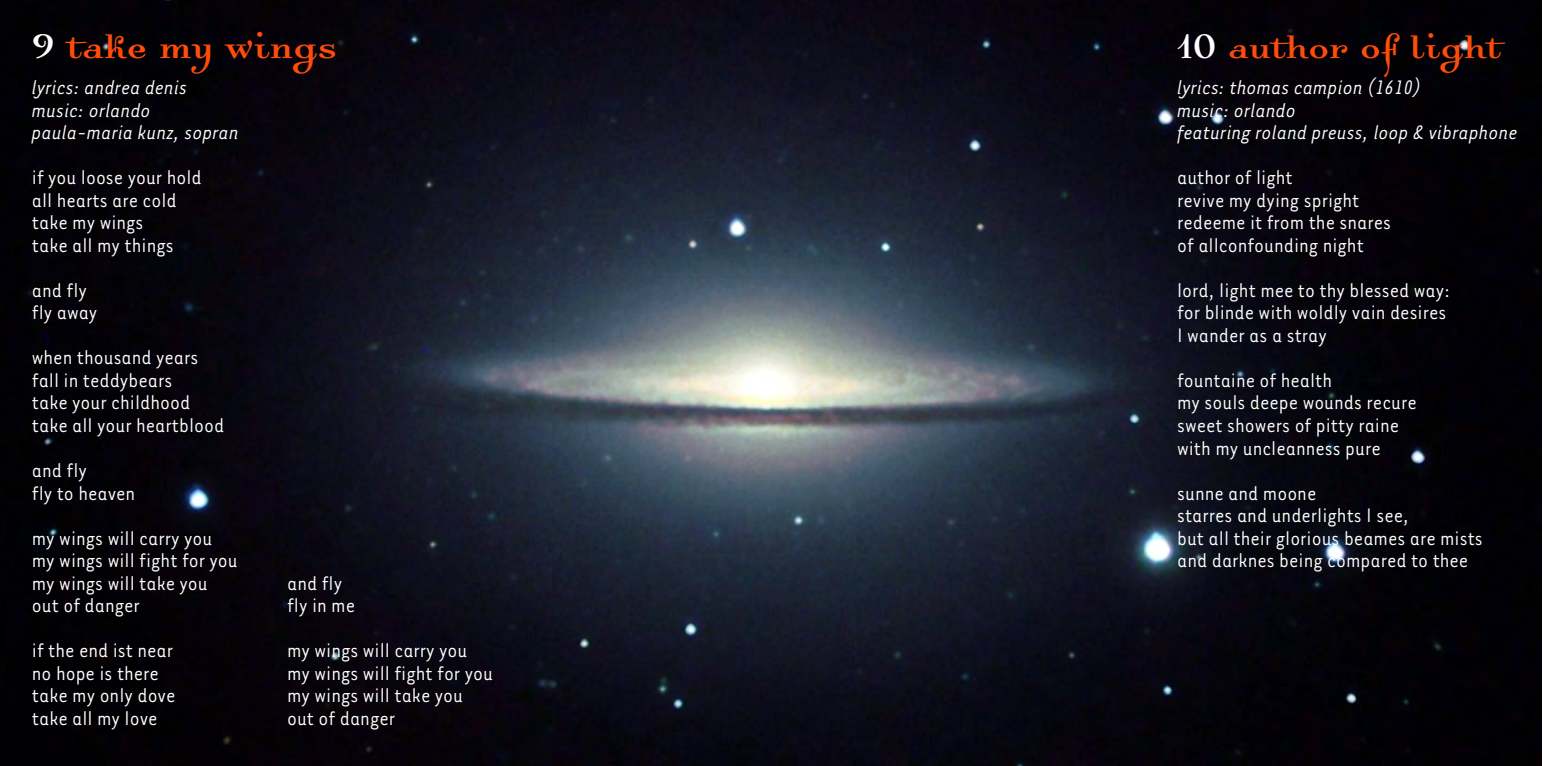
<style>
.page{position:relative;width:1544px;height:766px;background:#fff}
.page>*{position:absolute;margin:0;border:0;box-sizing:border-box;transform-origin:0 0}
.t1{font:47.25px "Dalliance Roman";color:#ff4c0b}
.t2{font:45px "Dalliance Roman";color:#ff4c0b}
.t3{font:22.5px/22.5px "Tarzana Narrow";color:#fff}
.t4{font:italic 22.5px/22.5px "Tarzana Narrow";color:#fff}
.s1{color:#fff}
.s2{font-size:47.25px;color:#fff}
</style>
<div class="page">
<img style="left:0;top:0;width:1541px;height:765px">
<h1 class="t1" style="left:32px;top:14px;width:307px"><span class="s1">9</span> take my wings</h1>
<p class="t4" style="left:32px;top:75px;width:209px">lyrics: andrea denis music: orlando paula-maria kunz, sopran</p>
<p class="t3" style="left:32px;top:165px;width:171px">if you loose your hold all hearts are cold take my wings<br>take all my things</p>
<p class="t3" style="left:32px;top:278px;width:67px">and fly fly away</p>
<p class="t3" style="left:32px;top:345px;width:194px">when thousand years fall in teddybears<br>take your childhood take all your heartblood</p>
<p class="t3" style="left:32px;top:458px;width:105px">and fly<br>fly to heaven</p>
<p class="t3" style="left:32px;top:525px;width:207px">my wings will carry you my wings will fight for you my wings will take you out of danger</p>
<p class="t3" style="left:32px;top:638px;width:145px">if the end ist near no hope is there take my only dove take all my love</p>
<p class="t3" style="left:287px;top:570px;width:69px">and fly fly in me</p>
<p class="t3" style="left:287px;top:638px;width:207px">my wings will carry you my wings will fight for you my wings will take you out of danger</p>
<h2 class="t2" style="left:1177px;top:16px;width:326px"><span class="s2">10</span> author of light</h2>
<p class="t4" style="left:1177px;top:75px;width:342px">lyrics: thomas campion (1610)<br>music: orlando<br>featuring roland preuss, loop &amp; vibraphone</p>
<p class="t3" style="left:1177px;top:165px;width:215px">author of light<br>revive my dying spright redeeme it from the snares of allconfounding night</p>
<p class="t3" style="left:1177px;top:278px;width:275px">lord, light mee to thy blessed way: for blinde with woldly vain desires<br>I wander as a stray</p>
<p class="t3" style="left:1177px;top:368px;width:241px">fountaine of health<br>my souls deepe wounds recure sweet showers of pitty raine with my uncleanness pure</p>
<p class="t3" style="left:1177px;top:480px;width:307px">sunne and moone<br>starres and underlights I see,<br>but all their glorious beames are mists and darknes being compared to thee</p>
</div>
